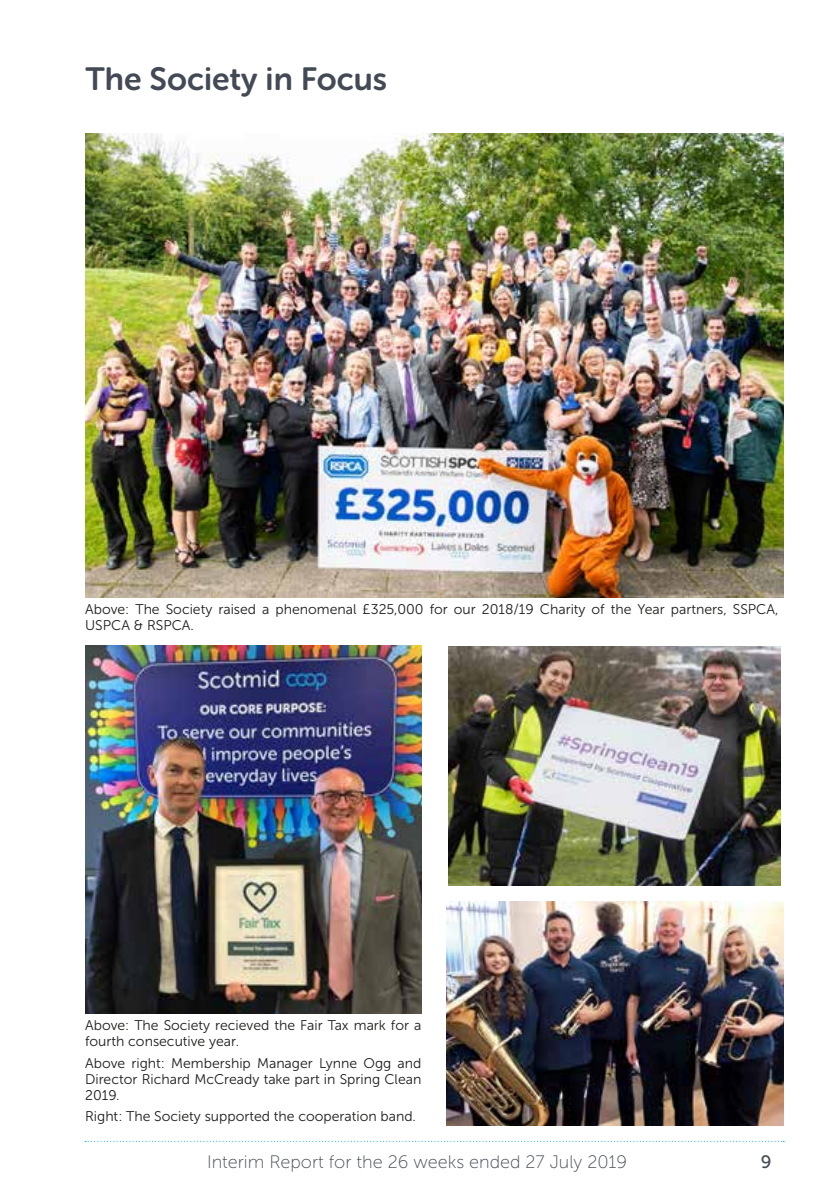
<style>
.page{position:relative;width:840px;height:1191px;background:#fff}
.page>*{position:absolute;margin:0;border:0;box-sizing:border-box;transform-origin:0 0}
.t1{font:32px "Museo Sans Rounded 700";color:#444a55}
.t2{font:18px "Museo Sans 100";color:#444a55}
.t3{font:18px "Museo Sans 500";color:#444a55}
.t4{font:14px/16px "Museo Sans 300";color:#1d1d1b}
</style>
<div class="page">
<svg style="left:85px;top:1140px;width:697px;height:1px"></svg>
<img style="left:85px;top:133px;width:697px;height:464px">
<img style="left:446px;top:901px;width:336px;height:224px">
<img style="left:448px;top:646px;width:332px;height:239px">
<img style="left:85px;top:645px;width:336px;height:368px">
<h1 class="t1" style="left:86px;top:61px;width:303px">The Society in Focus</h1>
<p class="t4" style="left:85px;top:601px;width:694px">Above: The Society raised a phenomenal £325,000 for our 2018/19 Charity of the Year partners, SSPCA,<br>USPCA &amp; RSPCA.</p>
<p class="t4" style="left:85px;top:1017px;width:337px">Above: The Society recieved the Fair Tax mark for a fourth consecutive year.</p>
<p class="t4" style="left:85px;top:1055px;width:337px;text-align:justify">Above right: Membership Manager Lynne Ogg and Director Richard McCready take part in Spring Clean 2019.</p>
<p class="t4" style="left:85px;top:1108px;width:332px">Right: The Society supported the cooperation band.</p>
<p class="t2" style="left:207px;top:1152px;width:421px">Interim Report for the 26 weeks ended 27 July 2019</p>
<p class="t3" style="left:760px;top:1151px;width:12px">9</p>
</div>
